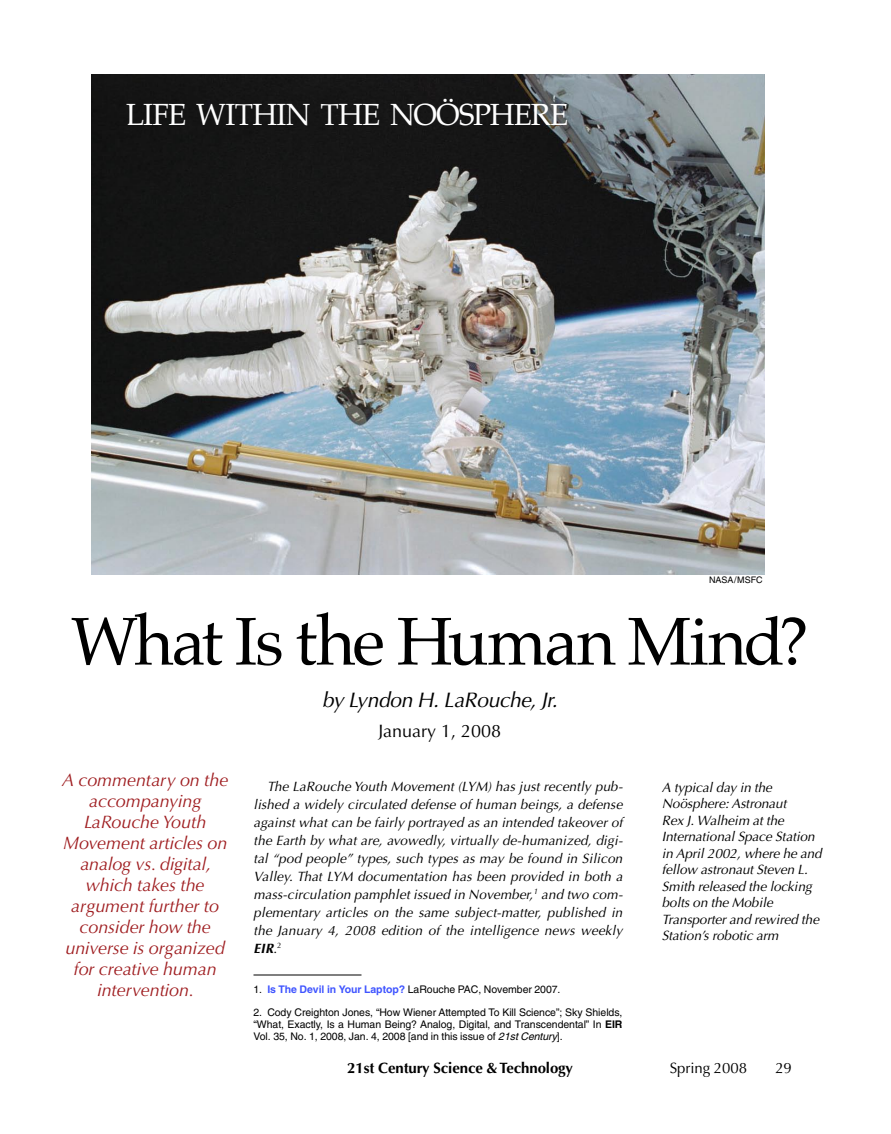
<style>
.page{position:relative;width:891px;height:1134px;background:#fff}
.page>*{position:absolute;margin:0;border:0;box-sizing:border-box;transform-origin:0 0}
.t1{font:67.5px "Palatino";letter-spacing:-.035em;color:#000}
.t2{font:30px "Palatino";letter-spacing:-.03em;color:#fff}
.t3{font:italic 21px "Optima";letter-spacing:-.015em;color:#000}
.t4{font:italic 18px/21px "Optima";letter-spacing:-.005em;color:#9f1d20;text-align:center}
.t5{font:18px "Optima";color:#000}
.t6{font:700 15px "Optima";letter-spacing:-.005em;color:#000}
.t7{font:15px "Optima";letter-spacing:-.005em;color:#000}
.t8{font:italic 13.5px/18px "Optima";letter-spacing:-.005em;color:#000;text-align:justify}
.t9{font:10.5px/22.5px "Helvetica";letter-spacing:-.005em;color:#000}
.t10{font:9px "Helvetica";letter-spacing:.005em;color:#000}
.s1{font-weight:700}
.s2{font-style:normal}
.s3{font-weight:700;color:#4055ff}
.s4{font-style:italic}
</style>
<div class="page">
<hr style="left:254px;top:975px;width:108px;height:1px;background:#000">
<img style="left:91px;top:74px;width:673px;height:501px">
<h2 class="t2" style="left:126px;top:97px;width:444px">LIFE WITHIN THE NOÖSPHERE</h2>
<p class="t10" style="left:709px;top:575px;width:55px">NASA/MSFC</p>
<h1 class="t1" style="left:71px;top:603px;width:739px">What Is the Human Mind?</h1>
<h3 class="t3" style="left:322px;top:687px;width:237px">by Lyndon H. LaRouche, Jr.</h3>
<h3 class="t5" style="left:378px;top:720px;width:124px">January 1, 2008</h3>
<h3 class="t4" style="left:62px;top:770px;width:168px">A commentary on the accompanying<br>LaRouche Youth<br>Movement articles on analog vs. digital, which takes the argument further to consider how the universe is organized for creative human intervention.</h3>
<p class="t8" style="left:254px;top:777px;width:371px;text-indent:14px">The LaRouche Youth Movement (LYM) has just recently pub&shy;lished a widely circulated defense of human beings, a defense against what can be fairly portrayed as an intended takeover of the Earth by what are, avowedly, virtually de-humanized, digi&shy;tal “pod people” types, such types as may be found in Silicon Valley. That LYM documentation has been provided in both a mass-circulation pamphlet issued in November, and two com&shy;plementary articles on the same subject-matter, published in the January 4, 2008 edition of the intelligence news weekly <span class="s1">EIR</span><span class="s2">.</span></p>
<p class="t9" style="left:259px;top:978px;width:365px">. <span class="s3">Is The Devil in Your Laptop?</span> LaRouche PAC, November 2007.<br>. Cody Creighton Jones, “How Wiener Attempted To Kill Science”; Sky Shields,</p>
<p class="t9" style="left:254px;top:1018px;width:371px;line-height:12px">“What, Exactly, Is a Human Being? Analog, Digital, and Transcendental” In <span class="s1">EIR<br></span>Vol. 35, No. 1, 2008, Jan. 4, 2008 [and in this issue of <span class="s4">21st Century</span>].</p>
<p class="t8" style="left:662px;top:779px;width:161px;line-height:16.5px;text-align:left">A typical day in the<br>Noösphere: Astronaut<br>Rex J. Walheim at the<br>International Space Station in April 2002, where he and fellow astronaut Steven L.<br>Smith released the locking bolts on the Mobile<br>Transporter and rewired the<br>Station’s robotic arm</p>
<p class="t6" style="left:347px;top:1059px;width:227px">21st Century Science &amp; Technology</p>
<p class="t7" style="left:670px;top:1059px;width:79px">Spring 2008</p>
<p class="t7" style="left:775px;top:1059px;width:18px">29</p>
</div>
